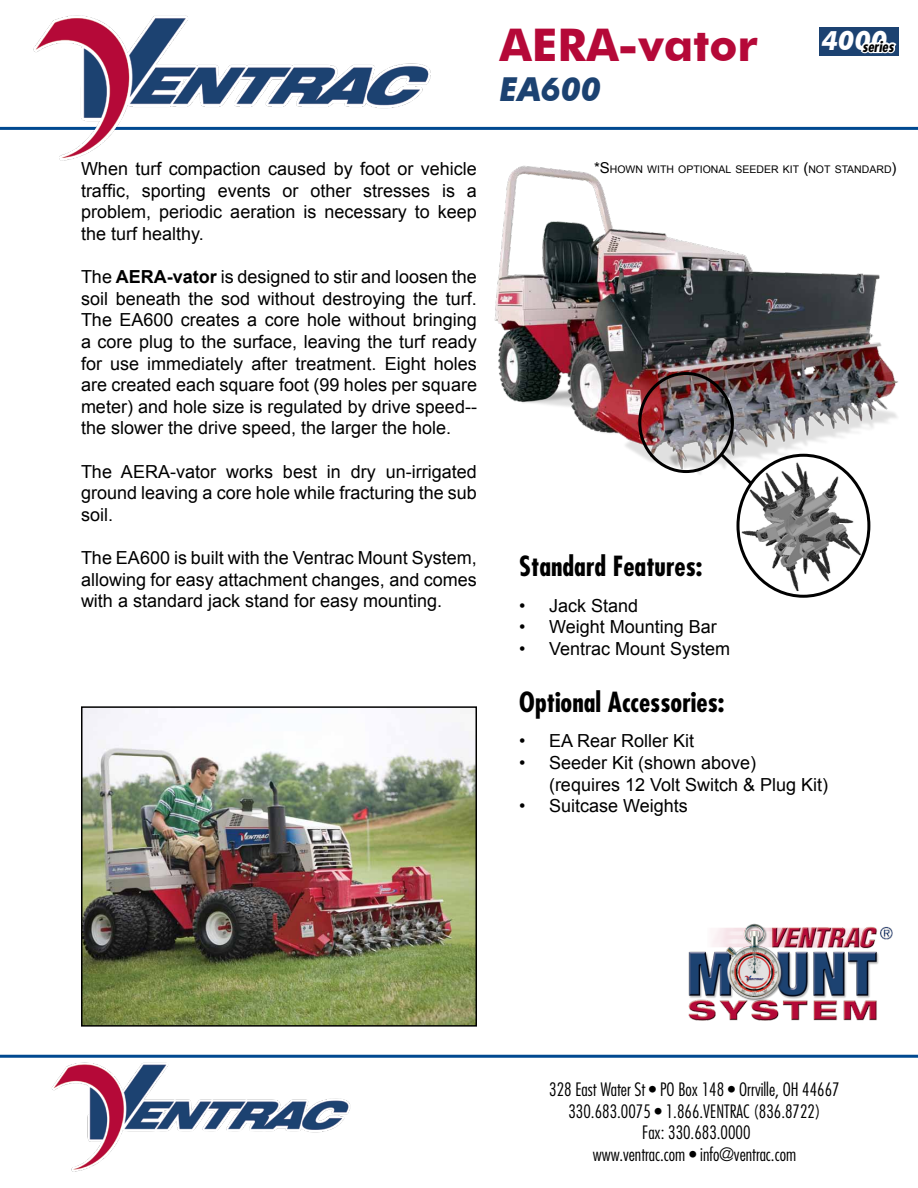
<style>
.page{position:relative;width:918px;height:1188px;background:#fff}
.page>*{position:absolute;margin:0;border:0;box-sizing:border-box;transform-origin:0 0}
.t1{font:700 45px "Futura BT";color:#b50938}
.t2{font:italic 700 33px "Futura BT";color:#1c4271}
.t3{font:700 condensed 27px "Futura";color:#000}
.t4{font:18px/21.6px "Arial";color:#000;text-align:justify}
.t5{font:300 condensed 18px/21.6px "Futura";color:#000;text-align:center}
.t6{font:italic 700 condensed 15px "Futura";color:#000}
.t7{font:10.5px "Arial";color:#000}
.s1{font-family:"Futura BT";font-stretch:normal;font-size:26.85px;color:#fff}
.s2{font-weight:700}
.s3{font-size:15px}
</style>
<div class="page">
<hr style="left:0;top:127px;width:918px;height:3px;background:#004990">
<hr style="left:0;top:1055px;width:918px;height:3px;background:#004990">
<img style="left:8px;top:15px;width:424px;height:146px">
<img style="left:52px;top:1062px;width:299px;height:110px">
<img style="left:494px;top:165px;width:404px;height:310px">
<img style="left:84px;top:709px;width:390px;height:315px">
<div style="left:81px;top:706px;width:396px;height:321px;border:2px solid #000"></div>
<div style="left:819px;top:27px;width:79px;height:29px;background:#1c4271"></div>
<svg style="left:860px;top:27px;width:39px;height:29px"></svg>
<div style="left:638px;top:372px;width:96px;height:101px;border:3px solid #000;border-radius:50%"></div>
<svg style="left:717px;top:450px;width:40px;height:25px"></svg>
<img style="left:738px;top:461px;width:131px;height:130px">
<div style="left:737px;top:454px;width:133px;height:144px;border:3px solid #000;border-radius:50%"></div>
<img style="left:688px;top:923px;width:205px;height:98px">
<h1 class="t1" style="left:500px;top:18px;width:259px">AERA-vator</h1>
<h2 class="t2" style="left:500px;top:69px;width:103px">EA600</h2>
<p class="t6" style="left:822px;top:37px;width:73px"><span class="s1">4000</span>series</p>
<p class="t4" style="left:81px;top:158px;width:397px">When turf compaction caused by foot or vehicle traffic, sporting events or other stresses is a problem, periodic aeration is necessary to keep the turf healthy.</p>
<p class="t4" style="left:81px;top:266px;width:398px">The <span class="s2">AERA-vator</span> is designed to stir and loosen the soil beneath the sod without destroying the turf.<br>The EA600 creates a core hole without bringing a core plug to the surface, leaving the turf ready for use immediately after treatment. Eight holes are created each square foot (99 holes per square meter) and hole size is regulated by drive speed-- the slower the drive speed, the larger the hole.</p>
<p class="t4" style="left:81px;top:461px;width:397px">The AERA-vator works best in dry un-irrigated ground leaving a core hole while fracturing the sub soil.</p>
<p class="t4" style="left:81px;top:547px;width:397px">The EA600 is built with the Ventrac Mount System, allowing for easy attachment changes, and comes with a standard jack stand for easy mounting.</p>
<h3 class="t3" style="left:519px;top:550px;width:185px">Standard Features:</h3>
<p class="t7" style="left:594px;top:163px;width:304px"><span class="s3">*S</span>HOWN WITH OPTIONAL SEEDER KIT <span class="s3">(</span>NOT STANDARD<span class="s3">)</span></p>
<p class="t4" style="left:519px;top:595px;width:121px">• Jack Stand</p>
<p class="t4" style="left:519px;top:616px;width:199px">• Weight Mounting Bar</p>
<p class="t4" style="left:519px;top:638px;width:213px">• Ventrac Mount System</p>
<h3 class="t3" style="left:519px;top:685px;width:207px">Optional Accessories:</h3>
<p class="t4" style="left:519px;top:730px;width:177px">• EA Rear Roller Kit</p>
<p class="t4" style="left:549px;top:752px;width:281px;text-indent:-30px">• Seeder Kit (shown above) (requires 12 Volt Switch &amp; Plug Kit)</p>
<p class="t4" style="left:519px;top:795px;width:170px">• Suitcase Weights</p>
<p class="t5" style="left:549px;top:1079px;width:292px">328 East Water St • PO Box 148 • Orrville, OH 44667<br>330.683.0075 • 1.866.VENTRAC (836.8722)<br>Fax: 330.683.0000<br>www.ventrac.com • info@ventrac.com</p>
</div>
